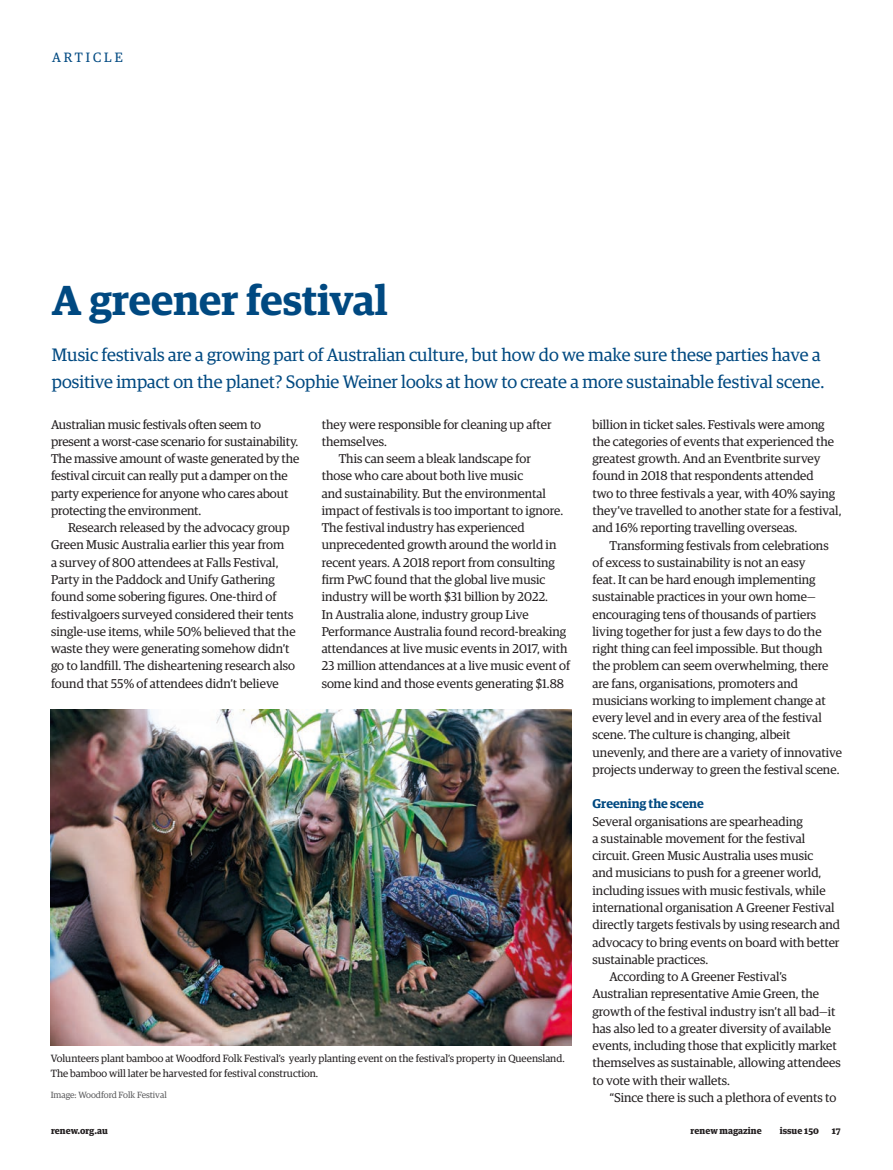
<style>
.page{position:relative;width:893px;height:1170px;background:#fff}
.page>*{position:absolute;margin:0;border:0;box-sizing:border-box;transform-origin:0 0}
.t1{font:600 42px "Guardian Egyp";color:#004981}
.Intro{font:18px/27px "Guardian Egyp";color:#004981}
.Page_header{font:13.5px "Guardian Egyp";letter-spacing:.22em;color:#004981}
.Body_text{font:12.75px/17.2px "Guardian Egyp";color:#231f20}
.First_Para{font:12.75px/17.2px "Guardian Egyp";letter-spacing:-.005em;color:#231f20}
.Subhead_1{font:600 12.75px "Guardian Egyp";color:#004981}
.t2{font:10.5px/14.2px "Guardian Egyp";color:#231f20}
.t3{font:900 9px "Guardian Text Egyp";color:#231f20}
.Diagram_labels_and_c{font:9px "Guardian Egyp";color:#5a5a5c}
</style>
<div class="page">
<img style="left:51px;top:709px;width:520px;height:336px">
<p class="Page_header" style="left:52px;top:48px;width:72px">ARTICLE</p>
<p class="t1" style="left:52px;top:269px;width:337px">A greener festival</p>
<p class="Intro" style="left:52px;top:339px;width:774px">Music festivals are a growing part of Australian culture, but how do we make sure these parties have a positive impact on the planet? Sophie Weiner looks at how to create a more sustainable festival scene.</p>
<p class="First_Para" style="left:51px;top:415px;width:250px">Australian music festivals often seem to present a worst-case scenario for sustainability.<br>The massive amount of waste generated by the festival circuit can really put a damper on the party experience for anyone who cares about protecting the environment.</p>
<p class="Body_text" style="left:51px;top:518px;width:246px;text-indent:17px">Research released by the advocacy group Green Music Australia earlier this year from<br>a survey of 800 attendees at Falls Festival, Party in the Paddock and Unify Gathering found some sobering figures. One-third of festivalgoers surveyed considered their tents single-use items, while 50% believed that the waste they were generating somehow didn’t go to landfill. The disheartening research also found that 55% of attendees didn’t believe</p>
<p class="Body_text" style="left:322px;top:415px;width:231px">they were responsible for cleaning up after themselves.</p>
<p class="Body_text" style="left:322px;top:449px;width:250px;text-indent:17px">This can seem a bleak landscape for<br>those who care about both live music<br>and sustainability. But the environmental impact of festivals is too important to ignore.<br>The festival industry has experienced unprecedented growth around the world in recent years. A 2018 report from consulting firm PwC found that the global live music industry will be worth $31 billion by 2022.<br>In Australia alone, industry group Live Performance Australia found record-breaking attendances at live music events in 2017, with 23 million attendances at a live music event of some kind and those events generating $1.88</p>
<p class="Body_text" style="left:592px;top:415px;width:250px">billion in ticket sales. Festivals were among the categories of events that experienced the greatest growth. And an Eventbrite survey found in 2018 that respondents attended<br>two to three festivals a year, with 40% saying they’ve travelled to another state for a festival, and 16% reporting travelling overseas.</p>
<p class="Body_text" style="left:592px;top:535px;width:251px;text-indent:17px">Transforming festivals from celebrations of excess to sustainability is not an easy<br>feat. It can be hard enough implementing sustainable practices in your own home— encouraging tens of thousands of partiers living together for just a few days to do the right thing can feel impossible. But though the problem can seem overwhelming, there are fans, organisations, promoters and musicians working to implement change at every level and in every area of the festival scene. The culture is changing, albeit unevenly, and there are a variety of innovative projects underway to green the festival scene.</p>
<p class="Subhead_1" style="left:592px;top:794px;width:113px">Greening the scene</p>
<p class="First_Para" style="left:592px;top:811px;width:249px">Several organisations are spearheading<br>a sustainable movement for the festival circuit. Green Music Australia uses music<br>and musicians to push for a greener world, including issues with music festivals, while international organisation A Greener Festival directly targets festivals by using research and advocacy to bring events on board with better sustainable practices.</p>
<p class="Body_text" style="left:592px;top:967px;width:250px;text-indent:17px">According to A Greener Festival’s Australian representative Amie Green, the growth of the festival industry isn’t all bad—it has also led to a greater diversity of available events, including those that explicitly market themselves as sustainable, allowing attendees to vote with their wallets.</p>
<p class="Body_text" style="left:609px;top:1087px;width:228px">“Since there is such a plethora of events to</p>
<p class="t2" style="left:51px;top:1050px;width:515px">Volunteers plant bamboo at Woodford Folk Festival’s yearly planting event on the festival’s property in Queensland.<br>The bamboo will later be harvested for festival construction.</p>
<p class="Diagram_labels_and_c" style="left:51px;top:1088px;width:117px">Image: Woodford Folk Festival</p>
<p class="t3" style="left:51px;top:1123px;width:59px">renew.org.au</p>
<p class="t3" style="left:691px;top:1123px;width:73px">renew magazine</p>
<p class="t3" style="left:780px;top:1123px;width:41px">issue 150</p>
<p class="t3" style="left:832px;top:1123px;width:10px">17</p>
</div>
